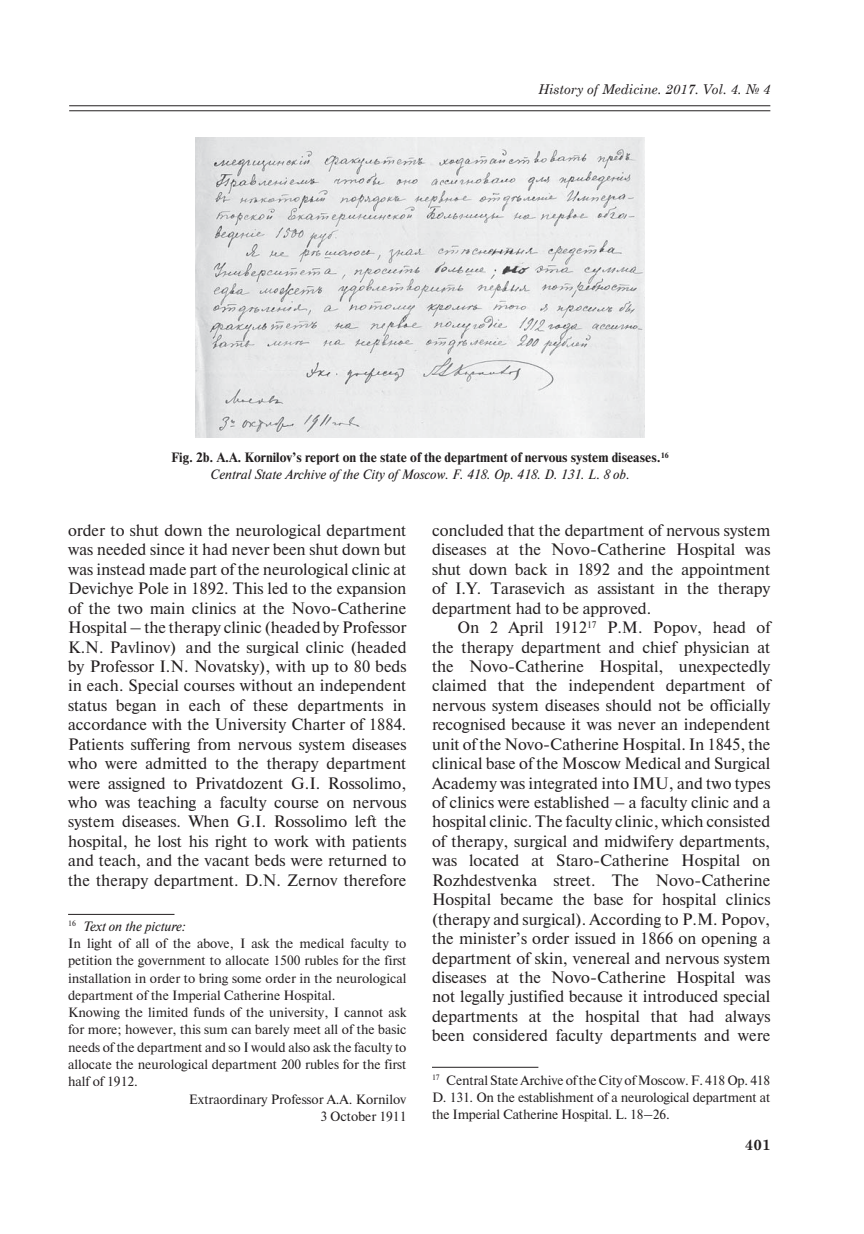
<style>
.page{position:relative;width:864px;height:1234px;background:#fff}
.page>*{position:absolute;margin:0;border:0;box-sizing:border-box;transform-origin:0 0}
.t1{font:16.5px/19.5px "Newton";color:#231f20;text-align:justify}
.t2{font:700 15px "Century Schoolbook";color:#231f20}
.t3{font:13.5px/17.2px "Newton";color:#231f20;text-align:justify}
.t4{font:700 13.5px/16.5px "Newton";color:#231f20;text-align:center}
.t5{font:italic 13.5px "Century Schoolbook";color:#231f20}
.t6{font:italic 13.5px "Newton";color:#231f20}
.s1{font-weight:400;font-style:italic}
</style>
<div class="page">
<hr style="left:69px;top:105px;width:701px;height:1px;background:#231f20">
<hr style="left:69px;top:110px;width:701px;height:1px;background:#231f20">
<hr style="left:68px;top:913px;width:106px;height:1px;background:#231f20">
<hr style="left:432px;top:1066px;width:106px;height:1px;background:#231f20">
<img style="left:196px;top:137px;width:448px;height:300px">
<p class="t5" style="left:537px;top:80px;width:234px">History of Medicine. 2017. Vol. 4. № 4</p>
<p class="t4" style="left:171px;top:450px;width:498px">Fig. 2b. A.A. Kornilov’s report on the state of the department of nervous system diseases.<sup>16<br></sup><span class="s1">Central State Archive of the City of Moscow. F. 418. Op. 418. D. 131. L. 8 ob.</span></p>
<p class="t1" style="left:68px;top:522px;width:340px">order to shut down the neurological department was needed since it had never been shut down but was instead made part of the neurological clinic at Devichye Pole in 1892. This led to the expansion of the two main clinics at the Novo-Catherine Hospital – the therapy clinic (headed by Professor K.N. Pavlinov)<sup>1516</sup>and the surgical clinic (headed by Professor I.N. Novatsky), with up to 80 beds in each. Special courses without an independent status began in each of these departments in accordance with the University Charter of 1884.<br>Patients suffering from nervous system diseases who were admitted to the therapy department were assigned to Privatdozent G.I. Rossolimo, who was teaching a faculty course on nervous system diseases. When G.I. Rossolimo left the hospital, he lost his right to work with patients and teach, and the vacant beds were returned to the therapy department. D.N. Zernov therefore</p>
<p class="t6" style="left:68px;top:920px;width:119px"><sup>5</sup><sup>16</sup> Text on the picture:</p>
<p class="t3" style="left:68px;top:936px;width:340px">In light of all of the above, I ask the medical faculty to</p>
<p class="t3" style="left:68px;top:953px;width:340px">petition the government to allocate 1500 rubles for the first</p>
<p class="t3" style="left:68px;top:970px;width:340px">installation in order to bring some order in the neurological</p>
<p class="t3" style="left:68px;top:987px;width:269px">department of the Imperial Catherine Hospital.</p>
<p class="t3" style="left:68px;top:1005px;width:340px">Knowing the limited funds of the university, I cannot ask</p>
<p class="t3" style="left:68px;top:1022px;width:340px">for more; however, this sum can barely meet all of the basic</p>
<p class="t3" style="left:68px;top:1039px;width:340px">needs of the department and so I would also ask the faculty to</p>
<p class="t3" style="left:68px;top:1056px;width:340px">allocate the neurological department 200 rubles for the first</p>
<p class="t3" style="left:68px;top:1074px;width:71px">half of 1912.</p>
<p class="t3" style="left:189px;top:1091px;width:219px">Extraordinary Professor A.A. Kornilov</p>
<p class="t3" style="left:320px;top:1108px;width:88px">3 October 1911</p>
<p class="t1" style="left:432px;top:522px;width:340px">concluded that the department of nervous system diseases at the Novo-Catherine Hospital was shut down back in 1892 and the appointment of I.Y. Tarasevich as assistant in the therapy department had to be approved.</p>
<p class="t1" style="left:432px;top:619px;width:340px;text-indent:26px">On 2 April 1912<sup>17</sup> P.M. Popov, head of the therapy department and chief physician at the Novo-Catherine Hospital, unexpectedly claimed that the independent department of nervous system diseases should not be officially recognised because it was never an independent unit of the Novo-Catherine Hospital. In 1845, the clinical base of the Moscow Medical and Surgical Academy was integrated into IMU, and two types of clinics were established – a faculty clinic and a hospital clinic. The faculty clinic, which consisted of therapy, surgical and midwifery departments, was located at Staro-Catherine Hospital on Rozhdestvenka street. The Novo-Catherine Hospital became the base for hospital clinics (therapy and surgical). According to P.M. Popov, the minister’s order issued in 1866 on opening a department of skin, venereal and nervous system diseases at the Novo-Catherine Hospital was not legally justified because it introduced special departments at the hospital that had always been considered faculty departments and were</p>
<p class="t3" style="left:432px;top:1072px;width:340px"><sup>17</sup> Central State Archive of the City of Moscow. F. 418 Op. 418<br>D. 131. On the establishment of a neurological department at the Imperial Catherine Hospital. L. 18–26.</p>
<p class="t2" style="left:744px;top:1134px;width:27px">401</p>
</div>
